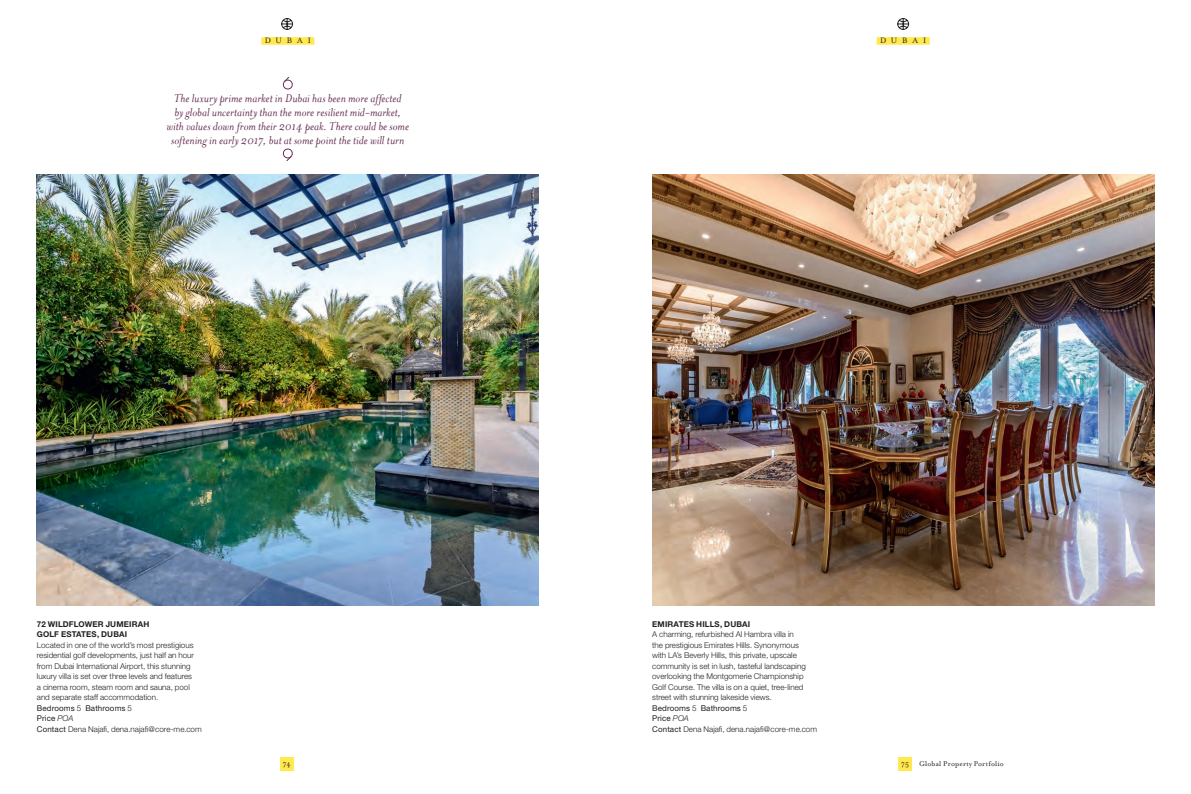
<style>
.page{position:relative;width:1191px;height:794px;background:#fff}
.page>*{position:absolute;margin:0;border:0;box-sizing:border-box;transform-origin:0 0}
.t1{font:italic 13px/14px "Mrs Eaves";letter-spacing:-.005em;color:#672f54;text-align:center}
.t2{font:9px "Mrs Eaves Roman";letter-spacing:.54em;color:#231f20}
.t3{font:300 8px/10.5px "Helvetica Neue";color:#231f20}
.t4{font:700 8px/10.5px "Helvetica Neue";letter-spacing:.02em;color:#231f20}
.t5{font:8px "Mrs Eaves Roman";letter-spacing:.02em;color:#231f20}
.s1{font-weight:400}
.s2{font-style:italic}
</style>
<div class="page">
<div style="left:280px;top:757px;width:13px;height:13px;background:#ffe94d"></div>
<div style="left:261px;top:37px;width:53px;height:8px;background:#ffe94d"></div>
<svg style="left:281px;top:18px;width:12px;height:12px"></svg>
<img style="left:37px;top:175px;width:502px;height:430px">
<svg style="left:282px;top:76px;width:11px;height:14px"></svg>
<svg style="left:283px;top:148px;width:10px;height:13px"></svg>
<div style="left:898px;top:757px;width:13px;height:13px;background:#ffe94d"></div>
<div style="left:876px;top:37px;width:53px;height:8px;background:#ffe94d"></div>
<svg style="left:897px;top:18px;width:12px;height:12px"></svg>
<img style="left:652px;top:175px;width:502px;height:430px">
<p class="t2" style="left:265px;top:36px;width:48px">DUBAI</p>
<p class="t2" style="left:880px;top:36px;width:48px">DUBAI</p>
<h1 class="t1" style="left:166px;top:91px;width:244px">The luxury prime market in Dubai has been more affected<br>by global uncertainty than the more resilient mid-market, with values down from their 2014 peak. There could be some softening in early 2017, but at some point the tide will turn</h1>
<p class="t4" style="left:37px;top:618px;width:114px">72 WILDFLOWER JUMEIRAH<br>GOLF ESTATES, DUBAI</p>
<p class="t3" style="left:37px;top:639px;width:166px">Located in one of the world’s most prestigious residential golf developments, just half an hour from Dubai International Airport, this stunning luxury villa is set over three levels and features<br>a cinema room, steam room and sauna, pool and separate staff accommodation.<br><span class="s1">Bedrooms</span> 5 <span class="s1">Bathrooms</span> 5<br><span class="s1">Price</span> <span class="s2">POA<br></span><span class="s1">Contact</span> Dena Najafi, dena.najafi@core-me.com</p>
<p class="t4" style="left:652px;top:618px;width:99px">EMIRATES HILLS, DUBAI</p>
<p class="t3" style="left:652px;top:629px;width:166px">A charming, refurbished Al Hambra villa in<br>the prestigious Emirates Hills. Synonymous<br>with LA’s Beverly Hills, this private, upscale community is set in lush, tasteful landscaping overlooking the Montgomerie Championship Golf Course. The villa is on a quiet, tree-lined street with stunning lakeside views.<br><span class="s1">Bedrooms</span> 5 <span class="s1">Bathrooms</span> 5<br><span class="s1">Price</span> <span class="s2">POA<br></span><span class="s1">Contact</span> Dena Najafi, dena.najafi@core-me.com</p>
<p class="t5" style="left:283px;top:759px;width:10px">74</p>
<p class="t5" style="left:901px;top:759px;width:104px">75 Global Property Portfolio</p>
</div>
